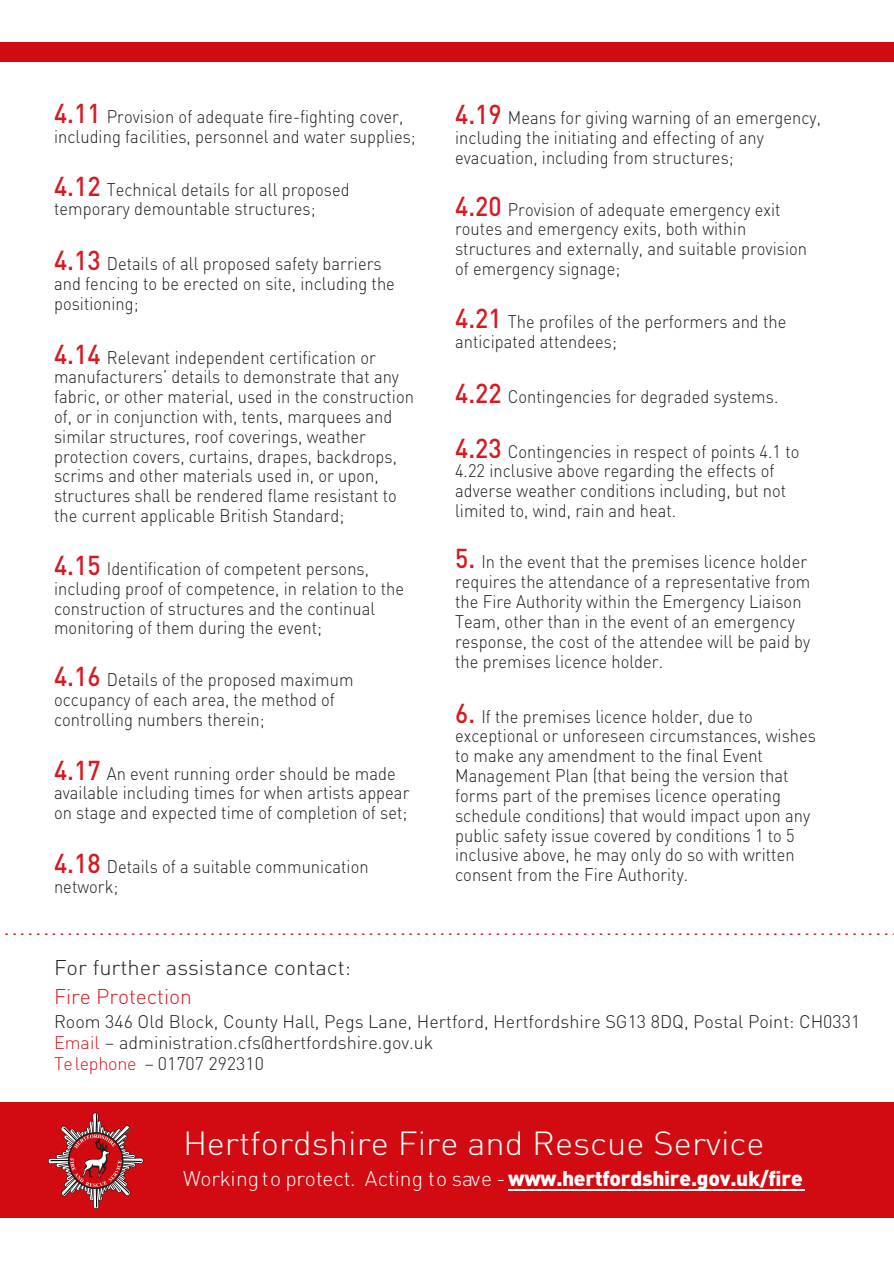
<style>
.page{position:relative;width:894px;height:1264px;background:#fff}
.page>*{position:absolute;margin:0;border:0;box-sizing:border-box;transform-origin:0 0}
.t1{font:300 33px "DINOT";color:#fff;scale:1.05 1}
.t2{font:300 21px "DINOT";color:#d71920;scale:1.42 1}
.t3{font:300 21px "DINOT";letter-spacing:-.005em;color:#fff}
.t4{font:300 21px "DINOT";color:#231f20;scale:1.04 1}
.t5{font:300 21px "DINOT";color:#d71920}
.t6{font:300 18px/19.8px "DINOT";letter-spacing:.005em;color:#1d1d1b;scale:.92 1}
.t7{font:300 18px "DINOT";letter-spacing:.005em;color:#1d1d1b}
.t8{font:300 18px/21.5px "DINOT";letter-spacing:-.005em;color:#231f20}
.s1{font-weight:500;font-size:27px;color:#d71920}
.s2{color:#d71920}
.s3{font-weight:900}
</style>
<div class="page">
<div style="left:0;top:1101px;width:893px;height:116px;background:#d20a11"></div>
<hr style="left:508px;top:1188px;width:296px;height:2px;background:#fff">
<div style="left:0;top:42px;width:893px;height:20px;background:#d20a11"></div>
<svg style="left:48px;top:1112px;width:95px;height:96px"></svg>
<p class="t6" style="left:54px;top:105px;width:394px"><span class="s1">4.11</span> Provision of adequate fire-fighting cover, including facilities, personnel and water supplies;</p>
<p class="t6" style="left:54px;top:178px;width:323px"><span class="s1">4.12</span> Technical details for all proposed temporary demountable structures;</p>
<p class="t6" style="left:54px;top:252px;width:372px"><span class="s1">4.13</span> Details of all proposed safety barriers and fencing to be erected on site, including the positioning;</p>
<p class="t6" style="left:54px;top:345px;width:393px"><span class="s1">4.14</span> Relevant independent certification or manufacturers’ details to demonstrate that any fabric, or other material, used in the construction of, or in conjunction with, tents, marquees and similar structures, roof coverings, weather protection covers, curtains, drapes, backdrops, scrims and other materials used in, or upon, structures shall be rendered flame resistant to the current applicable British Standard;</p>
<p class="t6" style="left:54px;top:557px;width:382px"><span class="s1">4.15</span> Identification of competent persons, including proof of competence, in relation to the construction of structures and the continual monitoring of them during the event;</p>
<p class="t6" style="left:54px;top:668px;width:327px"><span class="s1">4.16</span> Details of the proposed maximum occupancy of each area, the method of controlling numbers therein;</p>
<p class="t6" style="left:54px;top:761px;width:388px"><span class="s1">4.17</span> An event running order should be made available including times for when artists appear on stage and expected time of completion of set;</p>
<p class="t6" style="left:54px;top:855px;width:343px"><span class="s1">4.18</span> Details of a suitable communication network;</p>
<p class="t6" style="left:455px;top:106px;width:399px"><span class="s1">4.19</span> Means for giving warning of an emergency, including the initiating and effecting of any evacuation, including from structures;</p>
<p class="t6" style="left:455px;top:198px;width:384px"><span class="s1">4.20</span> Provision of adequate emergency exit routes and emergency exits, both within structures and externally, and suitable provision of emergency signage;</p>
<p class="t6" style="left:455px;top:310px;width:362px"><span class="s1">4.21</span> The profiles of the performers and the anticipated attendees;</p>
<p class="t6" style="left:455px;top:385px;width:353px"><span class="s1">4.22</span> Contingencies for degraded systems.</p>
<p class="t6" style="left:455px;top:439px;width:376px"><span class="s1">4.23</span> Contingencies in respect of points 4.1 to 4.22 inclusive above regarding the effects of adverse weather conditions including, but not limited to, wind, rain and heat.</p>
<p class="t6" style="left:455px;top:550px;width:387px"><span class="s1">5.</span> In the event that the premises licence holder requires the attendance of a representative from the Fire Authority within the Emergency Liaison Team, other than in the event of an emergency response, the cost of the attendee will be paid by the premises licence holder.</p>
<p class="t6" style="left:455px;top:704px;width:394px"><span class="s1">6.</span> If the premises licence holder, due to exceptional or unforeseen circumstances, wishes to make any amendment to the final Event Management Plan (that being the version that forms part of the premises licence operating schedule conditions) that would impact upon any public safety issue covered by conditions 1 to 5 inclusive above, he may only do so with written consent from the Fire Authority.</p>
<p class="t2" style="left:3px;top:911px;width:626px">................................................................................................................</p>
<p class="t4" style="left:54px;top:951px;width:287px">For further assistance contact:</p>
<p class="t5" style="left:54px;top:979px;width:139px">Fire Protection</p>
<p class="t8" style="left:54px;top:1029px;width:380px"><span class="s2">Email</span> – administration.cfs@hertfordshire.gov.uk<br><span class="s2">Telephone</span> – 01707 292310</p>
<p class="t7" style="left:54px;top:1007px;width:807px">Room 346 Old Block, County Hall, Pegs Lane, Hertford, Hertfordshire SG13 8DQ, Postal Point: CH0331</p>
<h1 class="t1" style="left:183px;top:1117px;width:555px">Hertfordshire Fire and Rescue Service</h1>
<p class="t3" style="left:183px;top:1162px;width:621px">Workingto protect. Acting to save -<span class="s3">www.hertfordshire.gov.uk/fire</span></p>
</div>
